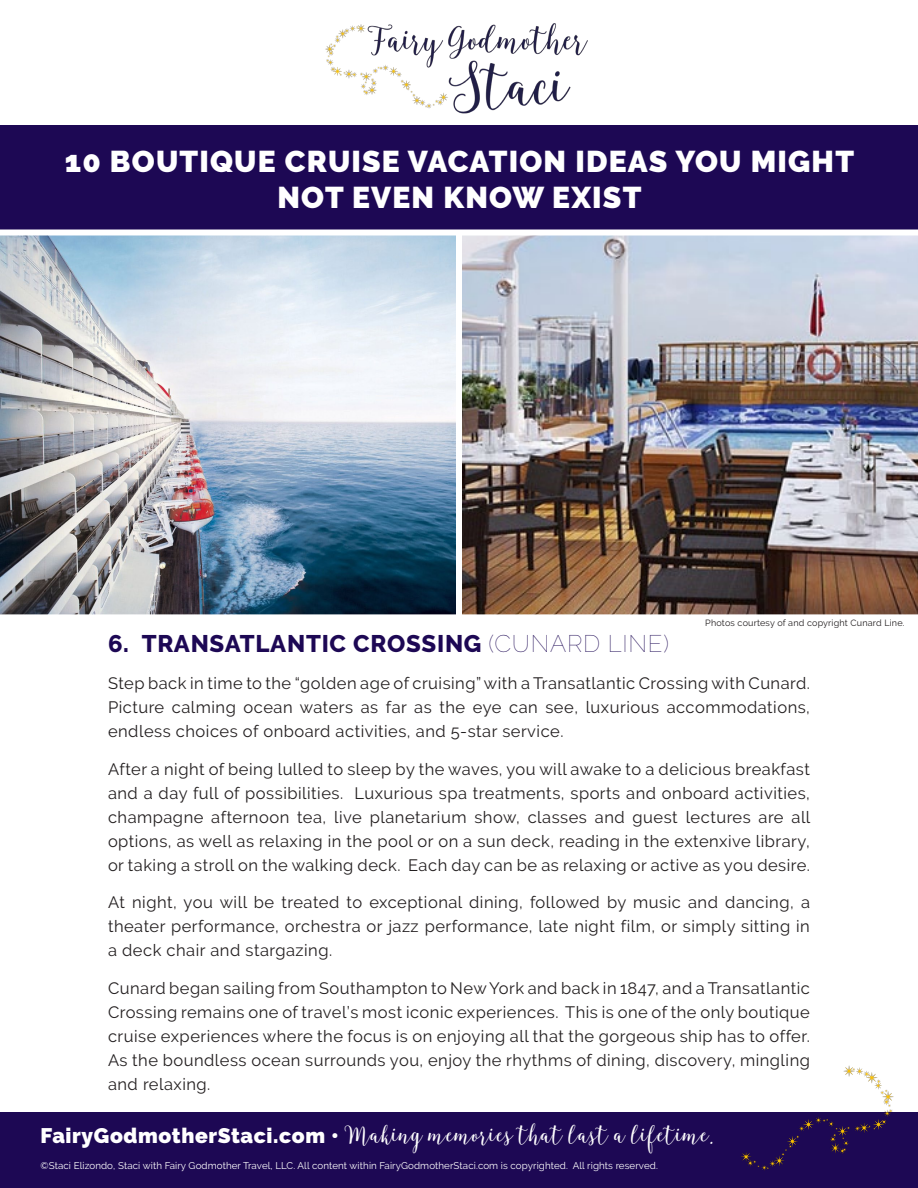
<style>
.page{position:relative;width:918px;height:1188px;background:#fff}
.page>*{position:absolute;margin:0;border:0;box-sizing:border-box;transform-origin:0 0}
.t1{font:900 30px/36px "Raleway";letter-spacing:.04em;color:#fff;text-align:center}
.t2{font:27px "Blingtastic Script";letter-spacing:.03em;color:#fff}
.t3{font:800 24px "Raleway";letter-spacing:.03em;color:#1d0854}
.t4{font:16.5px/24px "Raleway";letter-spacing:.03em;color:#231f20;text-align:justify}
.t5{font:9.75px "Raleway";letter-spacing:.01em;color:#fff}
.t6{font:9px "Raleway";letter-spacing:.02em;color:#231f20}
.s1{font-weight:100}
.s2{font-family:"Raleway";font-weight:900;font-size:21px}
</style>
<div class="page">
<div style="left:0;top:1112px;width:918px;height:76px;background:#1d0854"></div>
<img style="left:326px;top:23px;width:262px;height:91px">
<div style="left:0;top:125px;width:918px;height:105px;background:#1d0854"></div>
<img style="left:741px;top:1065px;width:153px;height:106px">
<img style="left:0;top:236px;width:456px;height:378px">
<img style="left:462px;top:236px;width:456px;height:378px">
<h1 class="t1" style="left:65px;top:144px;width:791px">10 BOUTIQUE CRUISE VACATION IDEAS YOU MIGHT<br>NOT EVEN KNOW EXIST</h1>
<p class="t6" style="left:705px;top:618px;width:201px">Photos courtesy of and copyright Cunard Line.</p>
<h3 class="t3" style="left:108px;top:630px;width:562px">6. TRANSATLANTIC CROSSING <span class="s1">(CUNARD LINE)</span></h3>
<p class="t4" style="left:108px;top:671px;width:704px">Step back in time to the “golden age of cruising” with a Transatlantic Crossing with Cunard.<br>Picture calming ocean waters as far as the eye can see, luxurious accommodations, endless choices of onboard activities, and 5-star service.</p>
<p class="t4" style="left:108px;top:757px;width:704px">After a night of being lulled to sleep by the waves, you will awake to a delicious breakfast and a day full of possibilities. Luxurious spa treatments, sports and onboard activities, champagne afternoon tea, live planetarium show, classes and guest lectures are all options, as well as relaxing in the pool or on a sun deck, reading in the extenxive library, or taking a stroll on the walking deck. Each day can be as relaxing or active as you desire.</p>
<p class="t4" style="left:108px;top:890px;width:704px">At night, you will be treated to exceptional dining, followed by music and dancing, a theater performance, orchestra or jazz performance, late night film, or simply sitting in a deck chair and stargazing.</p>
<p class="t4" style="left:108px;top:976px;width:704px">Cunard began sailing from Southampton to New York and back in 1847, and a Transatlantic Crossing remains one of travel’s most iconic experiences. This is one of the only boutique cruise experiences where the focus is on enjoying all that the gorgeous ship has to offer.<br>As the boundless ocean surrounds you, enjoy the rhythms of dining, discovery, mingling and relaxing.</p>
<h2 class="t2" style="left:40px;top:1120px;width:675px"><span class="s2">FAIRYGODMOTHERSTACI.COM •</span> Making memories that last a lifetime.</h2>
<p class="t5" style="left:40px;top:1160px;width:619px">©Staci Elizondo, Staci with Fairy Godmother Travel, LLC. All content within FairyGodmotherStaci.com is copyrighted. All rights reserved.</p>
</div>
